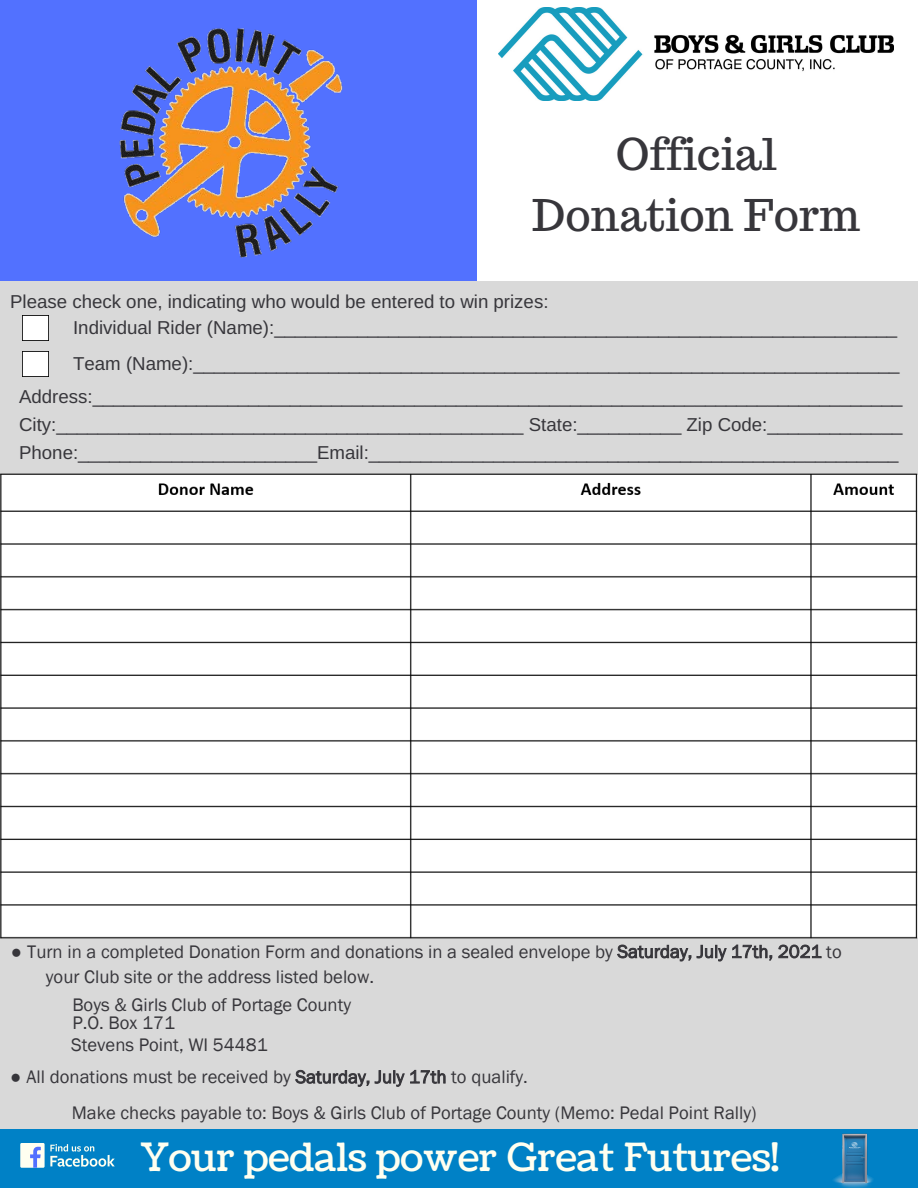
<style>
.page{position:relative;width:918px;height:1188px;background:#fff}
.page>*{position:absolute;margin:0;border:0;box-sizing:border-box;transform-origin:0 0}
.t1{font:43.65px/60.8px "Trocchi";color:#37363b;text-align:center}
.t2{font:38.85px "Coustard";color:#fffff0}
.t3{font:18.75px/28.2px "Arimo";color:#37363b}
.t4{font:18.6px/24.9px "Franklin Gothic";color:#37363b}
.s1{font-family:"Liberation Sans"}
</style>
<div class="page">
<div style="left:0;top:0;width:477px;height:369px;background:#5271ff"></div>
<div style="left:0;top:281px;width:918px;height:194px;background:#d9d9d9"></div>
<img style="left:119px;top:28px;width:224px;height:230px">
<div style="left:0;top:1130px;width:918px;height:58px;background:#0081c6"></div>
<svg style="left:50px;top:1144px;width:65px;height:23px"></svg>
<div style="left:20px;top:1143px;width:25px;height:25px;background:#fffff0"></div>
<svg style="left:30px;top:1147px;width:11px;height:21px"></svg>
<img style="left:833px;top:1133px;width:40px;height:55px">
<img style="left:22px;top:315px;width:26px;height:26px">
<img style="left:22px;top:351px;width:26px;height:26px">
<div style="left:0;top:938px;width:918px;height:190px;background:#d9d9d9"></div>
<img style="left:0;top:473px;width:918px;height:465px">
<img style="left:498px;top:8px;width:395px;height:92px">
<h1 class="t1" style="left:532px;top:123px;width:330px">Official<br>Donation Form</h1>
<p class="t3" style="left:10px;top:288px;width:540px">Please check one, indicating who would be entered to win prizes:</p>
<p class="t3" style="left:73px;top:310px;width:828px;line-height:36px">Individual Rider (Name):____________________________________________________________<br>Team (Name):____________________________________________________________________</p>
<p class="t3" style="left:19px;top:382px;width:885px;text-align:justify">Address:______________________________________________________________________________ City:_____________________________________________ State:__________ Zip Code:_____________ Phone:_______________________Email:___________________________________________________</p>
<p class="t4" style="left:46px;top:939px;width:797px;text-indent:-35px"><span class="s1">●</span> Turn in a completed Donation Form and donations in a sealed envelope by Saturday, July 17th, 2021 to your Club site or the address listed below.</p>
<p class="t4" style="left:72px;top:996px;width:280px;line-height:18px">Boys &amp; Girls Club of Portage County<br>P.O. Box 171</p>
<p class="t4" style="left:71px;top:1033px;width:198px">Stevens Point, WI 54481</p>
<p class="t4" style="left:72px;top:1059px;width:686px;line-height:36px;text-indent:-62px"><span class="s1">●</span> All donations must be received by Saturday, July 17th to qualify.<br>Make checks payable to: Boys &amp; Girls Club of Portage County (Memo: Pedal Point Rally)</p>
<h2 class="t2" style="left:141px;top:1131px;width:640px">Your pedals power Great Futures!</h2>
</div>
